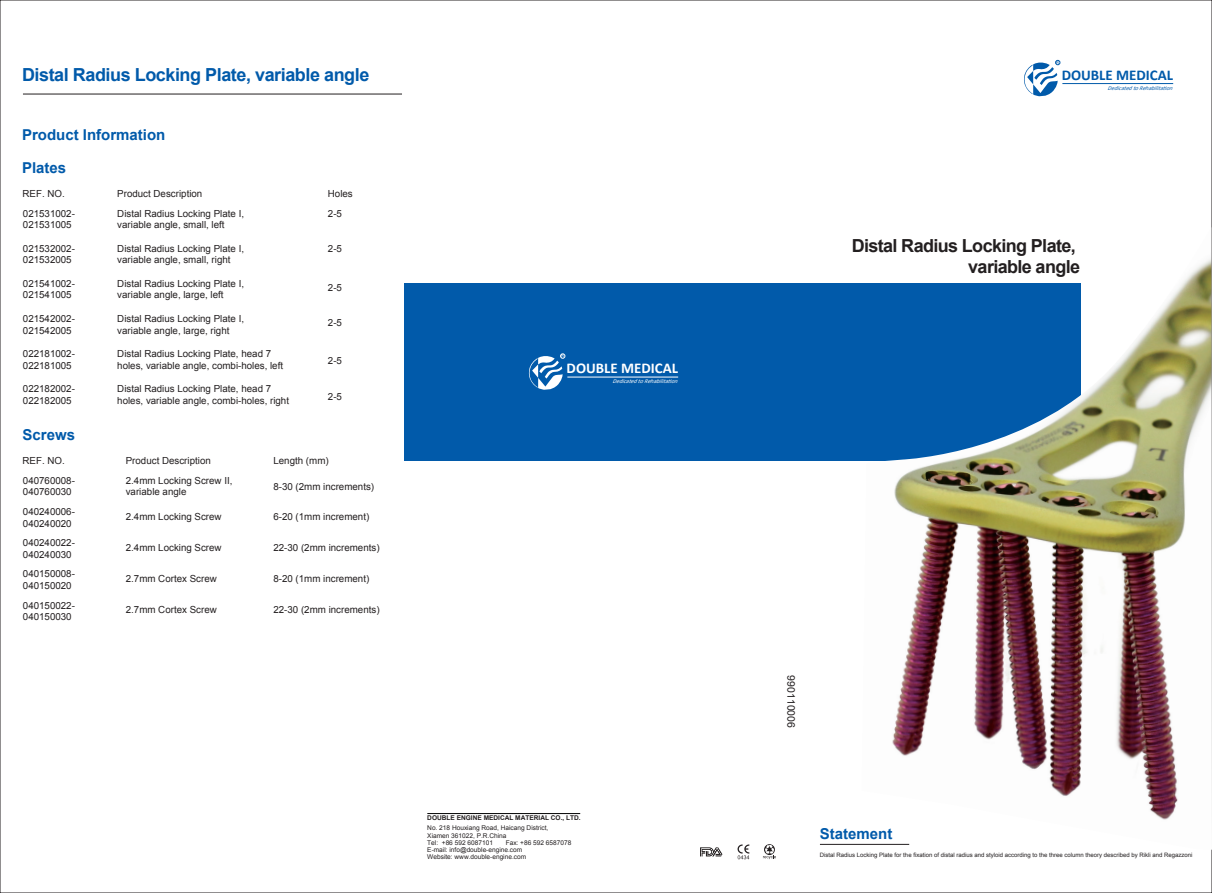
<style>
.page{position:relative;width:1212px;height:893px;background:#fff}
.page>*{position:absolute;margin:0;border:0;box-sizing:border-box;transform-origin:0 0}
.t1{font:700 18px "Arial";letter-spacing:-.025em;color:#015aaa}
.t2{font:700 18px/21.6px "Arial";letter-spacing:-.035em;color:#231f20;text-align:right}
.t3{font:700 15px/32.2px "Arial";color:#015aaa}
.t4{font:700 14.85px "Calibri";color:#015aaa}
.t5{font:700 14.85px "Calibri";color:#fff}
.t6{font:10.5px "Arial";color:#231f20}
.t7{font:9.75px/11.7px "Arial";color:#231f20}
.t8{font:6.6px/7.2px "Arial";color:#231f20}
.t9{font:700 6.6px "Arial";color:#231f20}
.t10{font:6px "Arial";color:#231f20}
.t11{font:italic 5.85px "Calibri";color:#015aaa}
.t12{font:italic 5.85px "Calibri";color:#fff}
.t13{font:4.05px "Arial";color:#015aaa}
.t14{font:4.05px "Arial";color:#fff}
</style>
<div class="page">
<div style="left:404px;top:283px;width:676px;height:177px;background:#015aaa"></div>
<hr style="left:23px;top:94px;width:379px;height:1px;background:#231f20">
<hr style="left:1062px;top:83px;width:111px;height:1px;background:#015aaa">
<svg style="left:1024px;top:60px;width:36px;height:37px"></svg>
<hr style="left:427px;top:813px;width:153px;height:1px;background:#030303">
<hr style="left:567px;top:377px;width:111px;height:1px;background:#fff">
<svg style="left:528px;top:354px;width:37px;height:36px"></svg>
<img style="left:862px;top:227px;width:350px;height:623px">
<svg style="left:700px;top:847px;width:22px;height:9px"></svg>
<svg style="left:737px;top:844px;width:12px;height:15px"></svg>
<svg style="left:763px;top:845px;width:13px;height:14px"></svg>
<hr style="left:820px;top:844px;width:89px;height:1px;background:#231f20">
<h1 class="t1" style="left:22px;top:63px;width:349px">Distal Radius Locking Plate, variable angle</h1>
<h2 class="t3" style="left:22px;top:119px;width:145px">Product Information<br>Plates</h2>
<p class="t7" style="left:23px;top:187px;width:44px">REF. NO.</p>
<p class="t7" style="left:117px;top:187px;width:87px">Product Description</p>
<p class="t7" style="left:328px;top:187px;width:26px">Holes</p>
<p class="t7" style="left:23px;top:207px;width:54px">021531002-<br>021531005</p>
<p class="t7" style="left:23px;top:242px;width:54px">021532002-<br>021532005</p>
<p class="t7" style="left:23px;top:278px;width:54px">021541002-<br>021541005</p>
<p class="t7" style="left:23px;top:313px;width:54px">021542002-<br>021542005</p>
<p class="t7" style="left:23px;top:348px;width:54px">022181002-<br>022181005</p>
<p class="t7" style="left:23px;top:383px;width:54px">022182002-<br>022182005</p>
<p class="t7" style="left:117px;top:207px;width:128px">Distal Radius Locking Plate I, variable angle, small, left</p>
<p class="t7" style="left:117px;top:242px;width:128px">Distal Radius Locking Plate I, variable angle, small, right</p>
<p class="t7" style="left:117px;top:278px;width:128px">Distal Radius Locking Plate I, variable angle, large, left</p>
<p class="t7" style="left:117px;top:313px;width:128px">Distal Radius Locking Plate I, variable angle, large, right</p>
<p class="t7" style="left:117px;top:348px;width:167px">Distal Radius Locking Plate, head 7 holes, variable angle, combi-holes, left</p>
<p class="t7" style="left:117px;top:383px;width:173px">Distal Radius Locking Plate, head 7 holes, variable angle, combi-holes, right</p>
<p class="t7" style="left:328px;top:207px;width:16px">2-5</p>
<p class="t7" style="left:328px;top:242px;width:16px">2-5</p>
<p class="t7" style="left:328px;top:281px;width:16px">2-5</p>
<p class="t7" style="left:328px;top:316px;width:16px">2-5</p>
<p class="t7" style="left:328px;top:355px;width:16px">2-5</p>
<p class="t7" style="left:328px;top:390px;width:16px">2-5</p>
<h2 class="t3" style="left:23px;top:419px;width:54px">Screws</h2>
<p class="t7" style="left:23px;top:475px;width:54px">040760008-<br>040760030</p>
<p class="t7" style="left:23px;top:506px;width:54px">040240006-<br>040240020</p>
<p class="t7" style="left:23px;top:537px;width:54px">040240022-<br>040240030</p>
<p class="t7" style="left:23px;top:568px;width:54px">040150008-<br>040150020</p>
<p class="t7" style="left:23px;top:599px;width:54px">040150022-<br>040150030</p>
<p class="t7" style="left:23px;top:455px;width:44px">REF. NO.</p>
<p class="t7" style="left:126px;top:455px;width:87px">Product Description</p>
<p class="t7" style="left:273px;top:455px;width:57px">Length (mm)</p>
<p class="t7" style="left:126px;top:475px;width:108px">2.4mm Locking Screw II, variable angle</p>
<p class="t7" style="left:126px;top:511px;width:97px">2.4mm Locking Screw</p>
<p class="t7" style="left:126px;top:542px;width:97px">2.4mm Locking Screw</p>
<p class="t7" style="left:126px;top:573px;width:93px">2.7mm Cortex Screw</p>
<p class="t7" style="left:126px;top:604px;width:93px">2.7mm Cortex Screw</p>
<p class="t7" style="left:273px;top:481px;width:102px">8-30 (2mm increments)</p>
<p class="t7" style="left:273px;top:511px;width:97px">6-20 (1mm increment)</p>
<p class="t7" style="left:273px;top:542px;width:108px">22-30 (2mm increments)</p>
<p class="t7" style="left:273px;top:573px;width:97px">8-20 (1mm increment)</p>
<p class="t7" style="left:273px;top:604px;width:108px">22-30 (2mm increments)</p>
<p class="t14" style="left:561px;top:353px;width:4px">R</p>
<h3 class="t5" style="left:567px;top:359px;width:113px">DOUBLE MEDICAL</h3>
<p class="t12" style="left:613px;top:377px;width:69px">DedicatedtoRehabilitation</p>
<p class="t9" style="left:427px;top:814px;width:155px">DOUBLE ENGINE MEDICAL MATERIAL CO., LTD.</p>
<p class="t8" style="left:427px;top:825px;width:123px">No. 218 Houxiang Road, Haicang District,<br>Xiamen 361022, P.R.China<br>Tel: +86 592 6087101</p>
<p class="t8" style="left:427px;top:839px;width:146px;text-indent:78px">Fax: +86 592 6587078<br>E-mail: info@double-engine.com<br>Website: www.double-engine.com</p>
<p class="t13" style="left:1056px;top:60px;width:4px">R</p>
<h3 class="t4" style="left:1062px;top:65px;width:113px">DOUBLE MEDICAL</h3>
<p class="t11" style="left:1107px;top:84px;width:69px">DedicatedtoRehabilitation</p>
<h1 class="t2" style="left:852px;top:235px;width:230px">Distal Radius Locking Plate, variable angle</h1>
<p class="t6" style="left:798px;top:675px;width:54px;rotate:90deg">990110006</p>
<h2 class="t3" style="left:820px;top:818px;width:74px">Statement</h2>
<p class="t10" style="left:820px;top:850px;width:374px">Distal Radius Locking Plate for the fixation of distal radius and styloid according to the three column theory described by Rikli and Regazzoni</p>
</div>
